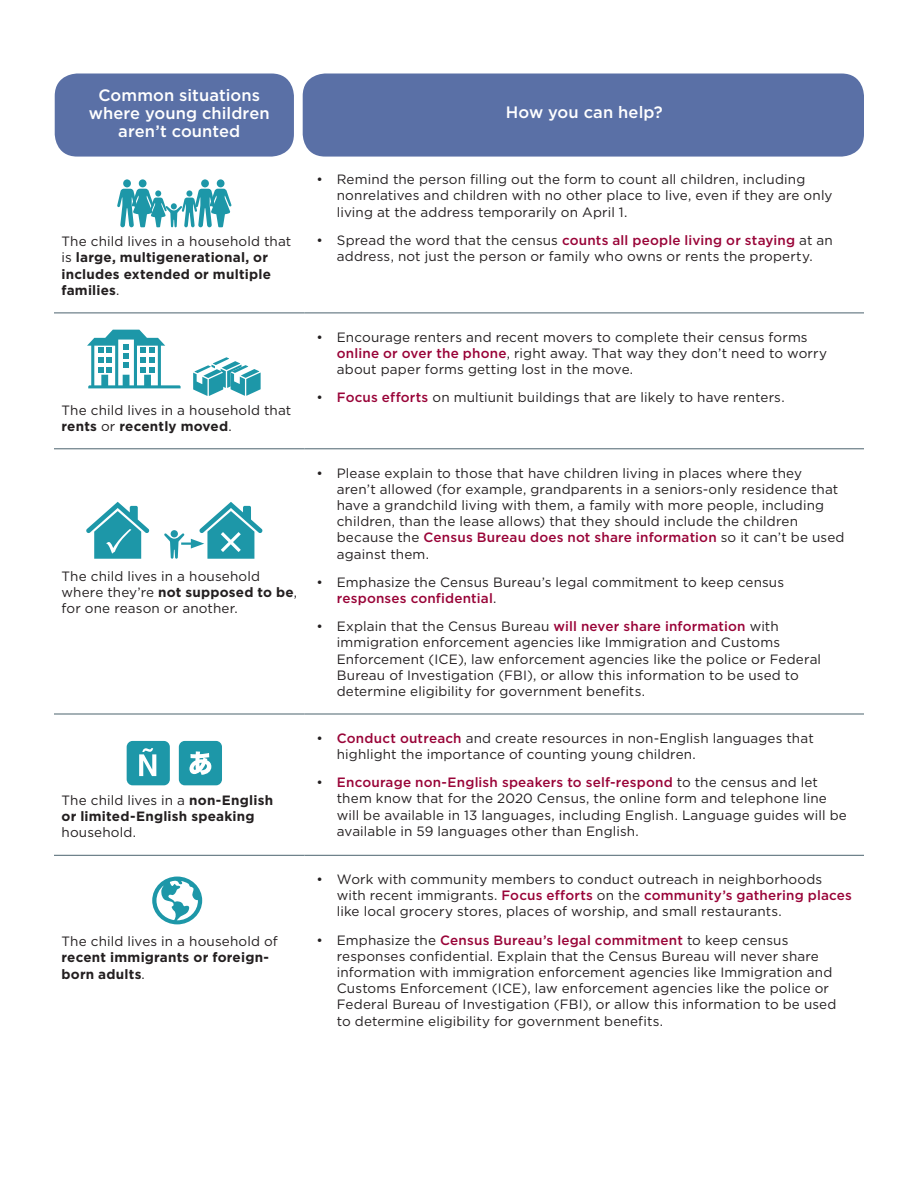
<style>
.page{position:relative;width:918px;height:1188px;background:#fff}
.page>*{position:absolute;margin:0;border:0;box-sizing:border-box;transform-origin:0 0}
.body_text{font:500 16.5px/18px "Gotham";letter-spacing:.005em;color:#fff;text-align:center}
.body_text-2{font:13.5px/16.2px "Gotham";letter-spacing:.01em;color:#231f20}
.body_text-3{font:700 13.5px/16.2px "Gotham";letter-spacing:.015em;color:#231f20}
.s1{font-weight:400}
.s2{font-weight:700}
.s3{font-weight:500;color:#990438}
</style>
<div class="page">
<div style="left:55px;top:74px;width:239px;height:83px;background:#5a70a6;border-radius:22px"></div>
<div style="left:303px;top:74px;width:561px;height:83px;background:#5a70a6;border-radius:22px"></div>
<hr style="left:54px;top:313px;width:251px;height:1px;background:#4c636e">
<hr style="left:305px;top:313px;width:559px;height:1px;background:#4c636e">
<hr style="left:54px;top:448px;width:251px;height:1px;background:#4c636e">
<hr style="left:305px;top:448px;width:559px;height:1px;background:#4c636e">
<hr style="left:54px;top:714px;width:251px;height:1px;background:#4c636e">
<hr style="left:305px;top:714px;width:559px;height:1px;background:#4c636e">
<hr style="left:54px;top:855px;width:251px;height:1px;background:#4c636e">
<hr style="left:305px;top:855px;width:559px;height:1px;background:#4c636e">
<div style="left:201px;top:179px;width:8px;height:8px;background:#1d97a8;border-radius:50%"></div>
<div style="left:123px;top:179px;width:8px;height:8px;background:#1d97a8;border-radius:50%"></div>
<div style="left:139px;top:179px;width:8px;height:8px;background:#1d97a8;border-radius:50%"></div>
<div style="left:217px;top:179px;width:8px;height:8px;background:#1d97a8;border-radius:50%"></div>
<svg style="left:117px;top:189px;width:115px;height:38px"></svg>
<svg style="left:152px;top:877px;width:50px;height:47px"></svg>
<svg style="left:179px;top:741px;width:43px;height:44px"></svg>
<svg style="left:127px;top:741px;width:43px;height:44px"></svg>
<svg style="left:164px;top:502px;width:99px;height:57px"></svg>
<svg style="left:86px;top:502px;width:64px;height:57px"></svg>
<svg style="left:193px;top:357px;width:68px;height:39px"></svg>
<svg style="left:87px;top:330px;width:94px;height:58px"></svg>
<p class="body_text" style="left:89px;top:86px;width:182px">Common situations where young children aren’t counted</p>
<p class="body_text-3" style="left:62px;top:233px;width:231px"><span class="s1">The child lives in a household that is</span> large, multigenerational, or includes extended or multiple families<span class="s1">.</span></p>
<p class="body_text-2" style="left:62px;top:401px;width:231px">The child lives in a household that <span class="s2">rents</span> or <span class="s2">recently moved</span>.</p>
<p class="body_text-2" style="left:62px;top:568px;width:237px">The child lives in a household where they’re <span class="s2">not supposed to be</span>, for one reason or another.</p>
<p class="body_text-3" style="left:62px;top:792px;width:213px"><span class="s1">The child lives in a</span> non-English or limited-English speaking <span class="s1">household.</span></p>
<p class="body_text-3" style="left:62px;top:933px;width:218px"><span class="s1">The child lives in a household of </span>recent immigrants or foreign&shy;born adults<span class="s1">.</span></p>
<p class="body_text" style="left:506px;top:103px;width:159px">How you can help?</p>
<p class="body_text-2" style="left:337px;top:171px;width:497px;text-indent:-20px">• Remind the person filling out the form to count all children, including nonrelatives and children with no other place to live, even if they are only living at the address temporarily on April 1.</p>
<p class="body_text-2" style="left:317px;top:232px;width:518px;text-align:center">• Spread the word that the census <span class="s3">counts all people living or staying</span> at an address, not just the person or family who owns or rents the property.</p>
<p class="body_text-2" style="left:337px;top:329px;width:492px;text-indent:-20px">• Encourage renters and recent movers to complete their census forms <span class="s3">online or over the phone</span>, right away. That way they don’t need to worry about paper forms getting lost in the move.</p>
<p class="body_text-2" style="left:317px;top:389px;width:470px">• <span class="s3">Focus efforts</span> on multiunit buildings that are likely to have renters.</p>
<p class="body_text-2" style="left:337px;top:464px;width:509px;text-indent:-20px">• Please explain to those that have children living in places where they<br>aren’t allowed (for example, grandparents in a seniors-only residence that have a grandchild living with them, a family with more people, including children, than the lease allows) that they should include the children because the <span class="s3">Census Bureau does not share information</span> so it can’t be used against them.</p>
<p class="body_text-2" style="left:337px;top:574px;width:449px;text-indent:-20px">• Emphasize the Census Bureau’s legal commitment to keep census <span class="s3">responses confidential</span>.</p>
<p class="body_text-2" style="left:337px;top:618px;width:486px;text-indent:-20px">• Explain that the Census Bureau <span class="s3">will never share information</span> with immigration enforcement agencies like Immigration and Customs Enforcement (ICE), law enforcement agencies like the police or Federal Bureau of Investigation (FBI), or allow this information to be used to determine eligibility for government benefits.</p>
<p class="body_text-2" style="left:337px;top:730px;width:478px;text-indent:-20px">• <span class="s3">Conduct outreach</span> and create resources in non-English languages that highlight the importance of counting young children.</p>
<p class="body_text-2" style="left:337px;top:774px;width:512px;text-indent:-20px">• <span class="s3">Encourage non-English speakers to self-respond</span> to the census and let them know that for the 2020 Census, the online form and telephone line will be available in 13 languages, including English. Language guides will be available in 59 languages other than English.</p>
<p class="body_text-2" style="left:337px;top:871px;width:517px;text-indent:-20px">• Work with community members to conduct outreach in neighborhoods with recent immigrants. <span class="s3">Focus efforts</span> on the <span class="s3">community’s gathering places </span>like local grocery stores, places of worship, and small restaurants.</p>
<p class="body_text-2" style="left:337px;top:932px;width:501px;text-indent:-20px">• Emphasize the <span class="s3">Census Bureau’s legal commitment</span> to keep census responses confidential. Explain that the Census Bureau will never share information with immigration enforcement agencies like Immigration and Customs Enforcement (ICE), law enforcement agencies like the police or Federal Bureau of Investigation (FBI), or allow this information to be used to determine eligibility for government benefits.</p>
</div>
